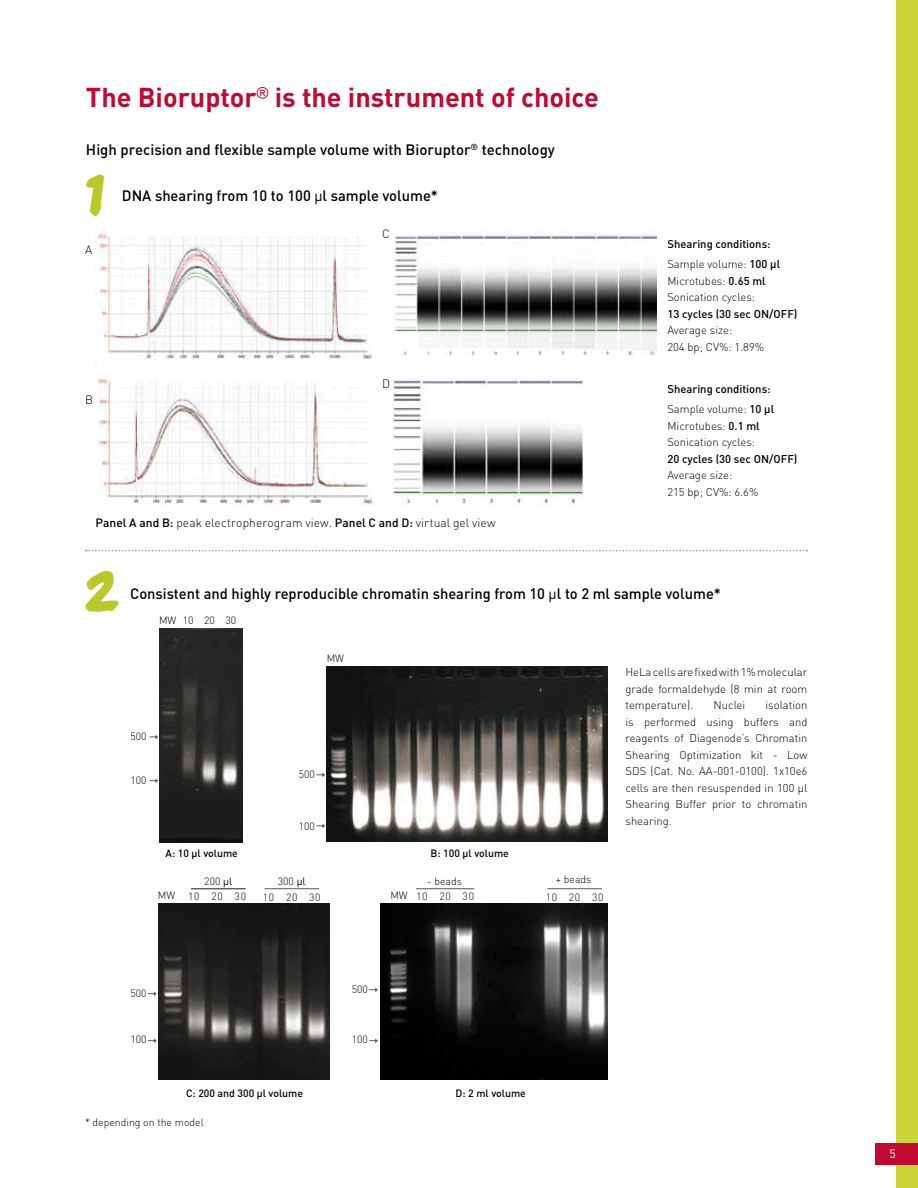
<style>
.page{position:relative;width:918px;height:1188px;background:#fff}
.page>*{position:absolute;margin:0;border:0;box-sizing:border-box;transform-origin:0 0}
.t1{font:36px "Big Fat Marker";color:#bac82a}
.t2{font:700 27px "DIN";color:#c10931}
.t3{font:500 15px "DIN";color:#000}
.t4{font:300 12px "DIN";letter-spacing:.005em;color:#000}
.t5{font:12px "DIN";color:#fff}
.t6{font:300 11.25px/16.5px "DIN";color:#000}
.t7{font:500 11.25px/20.7px "DIN";color:#000}
.t8{font:300 10.5px "DIN";color:#000}
.t9{font:500 10.5px "DIN";color:#000}
.s1{font-weight:400}
.s2{font-weight:500}
.s3{font-weight:300}
</style>
<div class="page">
<div style="left:897px;top:0;width:21px;height:1188px;background:#cad435"></div>
<div style="left:875px;top:1144px;width:43px;height:21px;background:#c10931"></div>
<svg style="left:86px;top:550px;width:722px;height:1px"></svg>
<img style="left:160px;top:628px;width:83px;height:214px">
<svg style="left:150px;top:735px;width:8px;height:4px"></svg>
<svg style="left:150px;top:778px;width:8px;height:5px"></svg>
<img style="left:327px;top:666px;width:281px;height:176px">
<svg style="left:317px;top:773px;width:8px;height:4px"></svg>
<svg style="left:317px;top:824px;width:8px;height:4px"></svg>
<img style="left:158px;top:903px;width:172px;height:176px">
<svg style="left:148px;top:991px;width:9px;height:5px"></svg>
<svg style="left:369px;top:988px;width:9px;height:4px"></svg>
<svg style="left:148px;top:1038px;width:9px;height:5px"></svg>
<svg style="left:369px;top:1038px;width:9px;height:5px"></svg>
<hr style="left:191px;top:888px;width:55px;height:1px;background:#58585a">
<hr style="left:416px;top:888px;width:58px;height:1px;background:#58585a">
<hr style="left:264px;top:888px;width:55px;height:1px;background:#58585a">
<hr style="left:547px;top:888px;width:55px;height:1px;background:#58585a">
<img style="left:393px;top:234px;width:264px;height:121px">
<img style="left:97px;top:233px;width:275px;height:126px">
<img style="left:393px;top:378px;width:191px;height:128px">
<img style="left:99px;top:378px;width:273px;height:126px">
<img style="left:380px;top:903px;width:228px;height:177px">
<h2 class="t2" style="left:86px;top:80px;width:514px">The Bioruptor<sup>®</sup> is the instrument of choice</h2>
<h3 class="t3" style="left:86px;top:140px;width:470px">High precision and flexible sample volume with Bioruptor<sup>®</sup> technology</h3>
<h1 class="t1" style="left:85px;top:177px;width:22px">1</h1>
<p class="t4" style="left:85px;top:243px;width:9px">A</p>
<h3 class="t3" style="left:122px;top:186px;width:318px">DNA shearing from 10 to 100 <span class="s1">µ</span>l sample volume*</h3>
<p class="t4" style="left:382px;top:227px;width:9px">C</p>
<p class="t4" style="left:85px;top:392px;width:10px">B</p>
<p class="t4" style="left:382px;top:376px;width:10px">D</p>
<p class="t4" style="left:95px;top:515px;width:402px"><span class="s2">Panel A and B:</span> peak electropherogram view. <span class="s2">Panel C and D:</span> virtual gel view</p>
<p class="t7" style="left:667px;top:233px;width:114px">Shearing conditions:<br><span class="s3">Sample volume:</span> 100 µl</p>
<p class="t6" style="left:667px;top:273px;width:100px">Microtubes: <span class="s2">0.65 ml<br></span>Sonication cycles:</p>
<p class="t7" style="left:667px;top:303px;width:132px">13 cycles (30 sec ON/OFF)</p>
<p class="t6" style="left:667px;top:322px;width:98px">Average size:<br>204 bp; CV%: 1.89%</p>
<p class="t7" style="left:667px;top:378px;width:108px">Shearing conditions:<br><span class="s3">Sample volume:</span> 10 µl</p>
<p class="t6" style="left:667px;top:417px;width:94px">Microtubes: <span class="s2">0.1 ml<br></span>Sonication cycles:</p>
<p class="t7" style="left:667px;top:448px;width:132px">20 cycles (30 sec ON/OFF)</p>
<p class="t6" style="left:667px;top:467px;width:92px">Average size:<br>215 bp; CV%: 6.6%</p>
<h1 class="t1" style="left:85px;top:575px;width:35px">2</h1>
<h3 class="t3" style="left:130px;top:584px;width:592px">Consistent and highly reproducible chromatin shearing from 10 <span class="s1">µ</span>l to 2 ml sample volume*</h3>
<p class="t8" style="left:183px;top:614px;width:55px">10 20 30</p>
<p class="t8" style="left:159px;top:614px;width:19px">MW</p>
<p class="t8" style="left:327px;top:652px;width:19px">MW</p>
<p class="t8" style="left:130px;top:730px;width:18px">500</p>
<p class="t8" style="left:130px;top:774px;width:18px">100</p>
<p class="t8" style="left:299px;top:768px;width:18px">500</p>
<p class="t9" style="left:166px;top:847px;width:74px">A: 10 μl volume</p>
<p class="t8" style="left:299px;top:820px;width:18px">100</p>
<p class="t9" style="left:431px;top:847px;width:80px">B: 100 μl volume</p>
<p class="t8" style="left:278px;top:875px;width:29px">300 <span class="s1">μ l</span></p>
<p class="t8" style="left:556px;top:873px;width:37px">+ beads</p>
<p class="t8" style="left:204px;top:875px;width:29px">200 <span class="s1">μ l</span></p>
<p class="t8" style="left:427px;top:875px;width:36px">- beads</p>
<p class="t8" style="left:158px;top:889px;width:19px">MW</p>
<p class="t8" style="left:390px;top:889px;width:19px">MW</p>
<p class="t8" style="left:188px;top:890px;width:59px">10 20 30</p>
<p class="t8" style="left:263px;top:891px;width:59px">10 20 30</p>
<p class="t8" style="left:416px;top:890px;width:59px">10 20 30</p>
<p class="t8" style="left:546px;top:891px;width:59px">10 20 30</p>
<p class="t6" style="left:625px;top:664px;width:183px;text-align:justify">HeLa cells are fixed with 1% molecular grade formaldehyde (8 min at room temperature).</p>
<p class="t6" style="left:625px;top:697px;width:184px;text-align:justify;text-indent:140px">isolation is performed using buffers and reagents of Diagenode’s Chromatin Shearing Optimization kit - Low SDS (Cat. No. AA-001-0100). 1x10e6 cells are then resuspended in 100 μl Shearing Buffer prior to chromatin shearing.</p>
<p class="t6" style="left:714px;top:697px;width:33px">Nuclei</p>
<p class="t8" style="left:130px;top:986px;width:18px">500</p>
<p class="t8" style="left:352px;top:983px;width:18px">500</p>
<p class="t8" style="left:130px;top:1033px;width:18px">100</p>
<p class="t8" style="left:352px;top:1033px;width:18px">100</p>
<p class="t9" style="left:186px;top:1087px;width:119px">C: 200 and 300 μl volume</p>
<p class="t9" style="left:456px;top:1087px;width:72px">D: 2 ml volume</p>
<p class="t8" style="left:85px;top:1115px;width:120px">* depending on the model</p>
<p class="t5" style="left:889px;top:1146px;width:8px">5</p>
</div>
